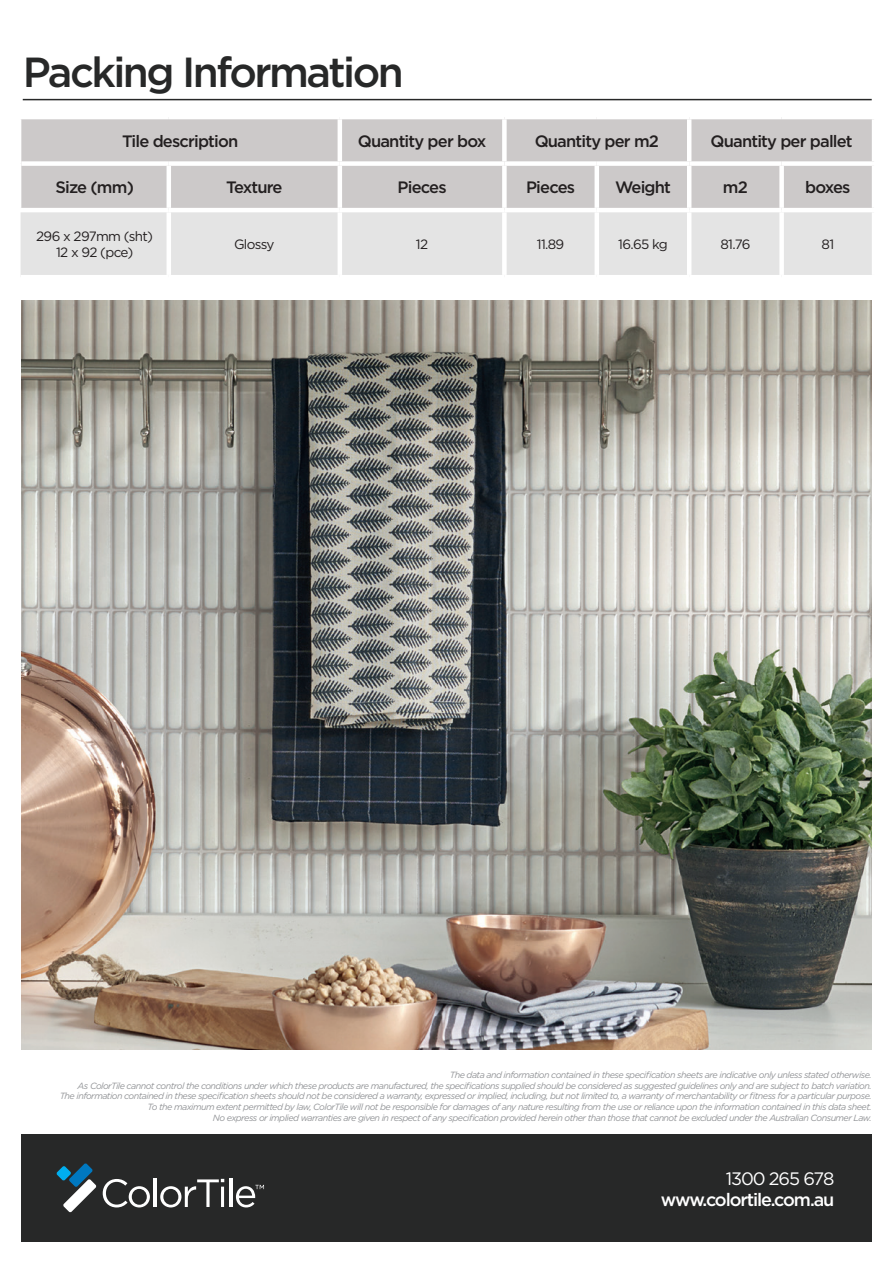
<style>
.page{position:relative;width:893px;height:1263px;background:#fff}
.page>*{position:absolute;margin:0;border:0;box-sizing:border-box;transform-origin:0 0}
.t1{font:500 42px "Gotham";letter-spacing:-.06em;color:#272828}
.t2{font:500 18px "Gotham";letter-spacing:-.06em;color:#fff}
.t3{font:18px "Gotham";letter-spacing:-.06em;color:#fff}
.CT2020PS_TableHeadings{font:500 16.5px "Gotham";letter-spacing:-.05em;color:#231f20}
.CT2020PS_TableTextCentre{font:13.5px "Gotham";letter-spacing:-.05em;color:#231f20}
.CT2020PS_TileSpecs{font:italic 9px "Gotham";letter-spacing:-.06em;color:#939598}
</style>
<div class="page">
<hr style="left:23px;top:99px;width:849px;height:1px;background:#272828">
<div style="left:21px;top:119px;width:851px;height:89px;background:#ccc9c9"></div>
<div style="left:21px;top:212px;width:851px;height:63px;background:#e4e4e4"></div>
<div style="left:21px;top:161px;width:148px;height:5px;background:#fff"></div>
<div style="left:340px;top:161px;width:164px;height:5px;background:#fff"></div>
<div style="left:504px;top:161px;width:93px;height:5px;background:#fff"></div>
<div style="left:597px;top:161px;width:92px;height:5px;background:#fff"></div>
<div style="left:689px;top:161px;width:93px;height:5px;background:#fff"></div>
<div style="left:502px;top:119px;width:5px;height:42px;background:#fff"></div>
<hr style="left:687px;top:119px;width:4px;height:42px;background:#fff">
<div style="left:169px;top:161px;width:171px;height:5px;background:#fff"></div>
<hr style="left:167px;top:166px;width:4px;height:42px;background:#fff">
<div style="left:502px;top:166px;width:5px;height:42px;background:#fff"></div>
<hr style="left:595px;top:166px;width:4px;height:42px;background:#fff">
<hr style="left:687px;top:166px;width:4px;height:42px;background:#fff">
<hr style="left:167px;top:212px;width:4px;height:63px;background:#fff">
<hr style="left:338px;top:212px;width:4px;height:63px;background:#fff">
<div style="left:502px;top:212px;width:5px;height:63px;background:#fff"></div>
<hr style="left:595px;top:212px;width:4px;height:63px;background:#fff">
<hr style="left:687px;top:212px;width:4px;height:63px;background:#fff">
<div style="left:782px;top:161px;width:94px;height:5px;background:#fff"></div>
<div style="left:779px;top:166px;width:5px;height:42px;background:#fff"></div>
<div style="left:779px;top:212px;width:5px;height:63px;background:#fff"></div>
<hr style="left:338px;top:119px;width:4px;height:42px;background:#fff">
<hr style="left:338px;top:166px;width:4px;height:42px;background:#fff">
<img style="left:21px;top:301px;width:851px;height:748px">
<div style="left:21px;top:1134px;width:851px;height:108px;background:#272828"></div>
<svg style="left:56px;top:1163px;width:40px;height:49px"></svg>
<svg style="left:103px;top:1179px;width:47px;height:28px"></svg>
<hr style="left:154px;top:1178px;width:3px;height:29px;background:#fff">
<svg style="left:160px;top:1179px;width:64px;height:28px"></svg>
<hr style="left:229px;top:1178px;width:3px;height:29px;background:#fff">
<svg style="left:236px;top:1185px;width:28px;height:22px"></svg>
<p class="t1" style="left:23px;top:44px;width:383px">Packing Information</p>
<p class="CT2020PS_TableHeadings" style="left:122px;top:130px;width:118px">Tile description</p>
<p class="CT2020PS_TableHeadings" style="left:358px;top:130px;width:130px">Quantity per box</p>
<p class="CT2020PS_TableHeadings" style="left:535px;top:130px;width:126px">Quantity per m2</p>
<p class="CT2020PS_TableHeadings" style="left:711px;top:130px;width:144px">Quantity per pallet</p>
<p class="CT2020PS_TableHeadings" style="left:55px;top:177px;width:80px">Size (mm)</p>
<p class="CT2020PS_TableHeadings" style="left:226px;top:177px;width:58px">Texture</p>
<p class="CT2020PS_TableHeadings" style="left:398px;top:177px;width:50px">Pieces</p>
<p class="CT2020PS_TableHeadings" style="left:526px;top:177px;width:50px">Pieces</p>
<p class="CT2020PS_TableHeadings" style="left:615px;top:177px;width:57px">Weight</p>
<p class="CT2020PS_TableHeadings" style="left:723px;top:177px;width:26px">m2</p>
<p class="CT2020PS_TableHeadings" style="left:805px;top:177px;width:47px">boxes</p>
<p class="CT2020PS_TableTextCentre" style="left:36px;top:227px;width:118px">296 x 297mm (sht)</p>
<p class="CT2020PS_TableTextCentre" style="left:56px;top:244px;width:79px">12 x 92 (pce)</p>
<p class="CT2020PS_TableTextCentre" style="left:234px;top:236px;width:42px">Glossy</p>
<p class="CT2020PS_TableTextCentre" style="left:416px;top:236px;width:14px">12</p>
<p class="CT2020PS_TableTextCentre" style="left:537px;top:236px;width:29px">11.89</p>
<p class="CT2020PS_TableTextCentre" style="left:618px;top:236px;width:51px">16.65 kg</p>
<p class="CT2020PS_TableTextCentre" style="left:720px;top:236px;width:32px">81.76</p>
<p class="CT2020PS_TableTextCentre" style="left:821px;top:236px;width:14px">81</p>
<p class="CT2020PS_TileSpecs" style="left:450px;top:1069px;width:423px">The data and information contained in these specification sheets are indicative only unless stated otherwise.</p>
<p class="CT2020PS_TileSpecs" style="left:78px;top:1080px;width:796px">As ColorTile cannot control the conditions under which these products are manufactured, the specifications supplied should be considered as suggested guidelines only and are subject to batch variation.</p>
<p class="CT2020PS_TileSpecs" style="left:60px;top:1090px;width:813px">The information contained in these specification sheets should not be considered a warranty, expressed or implied, including, but not limited to, a warranty of merchantability or fitness for a particular purpose.</p>
<p class="CT2020PS_TileSpecs" style="left:148px;top:1101px;width:726px">To the maximum extent permitted by law, ColorTile will not be responsible for damages of any nature resulting from the use or reliance upon the information contained in this data sheet.</p>
<p class="CT2020PS_TileSpecs" style="left:213px;top:1112px;width:660px">No express or implied warranties are given in respect of any specification provided herein other than those that cannot be excluded under the Australian Consumer Law.</p>
<p class="t3" style="left:726px;top:1167px;width:110px">1300 265 678</p>
<p class="t2" style="left:661px;top:1188px;width:175px">www.colortile.com.au</p>
</div>
